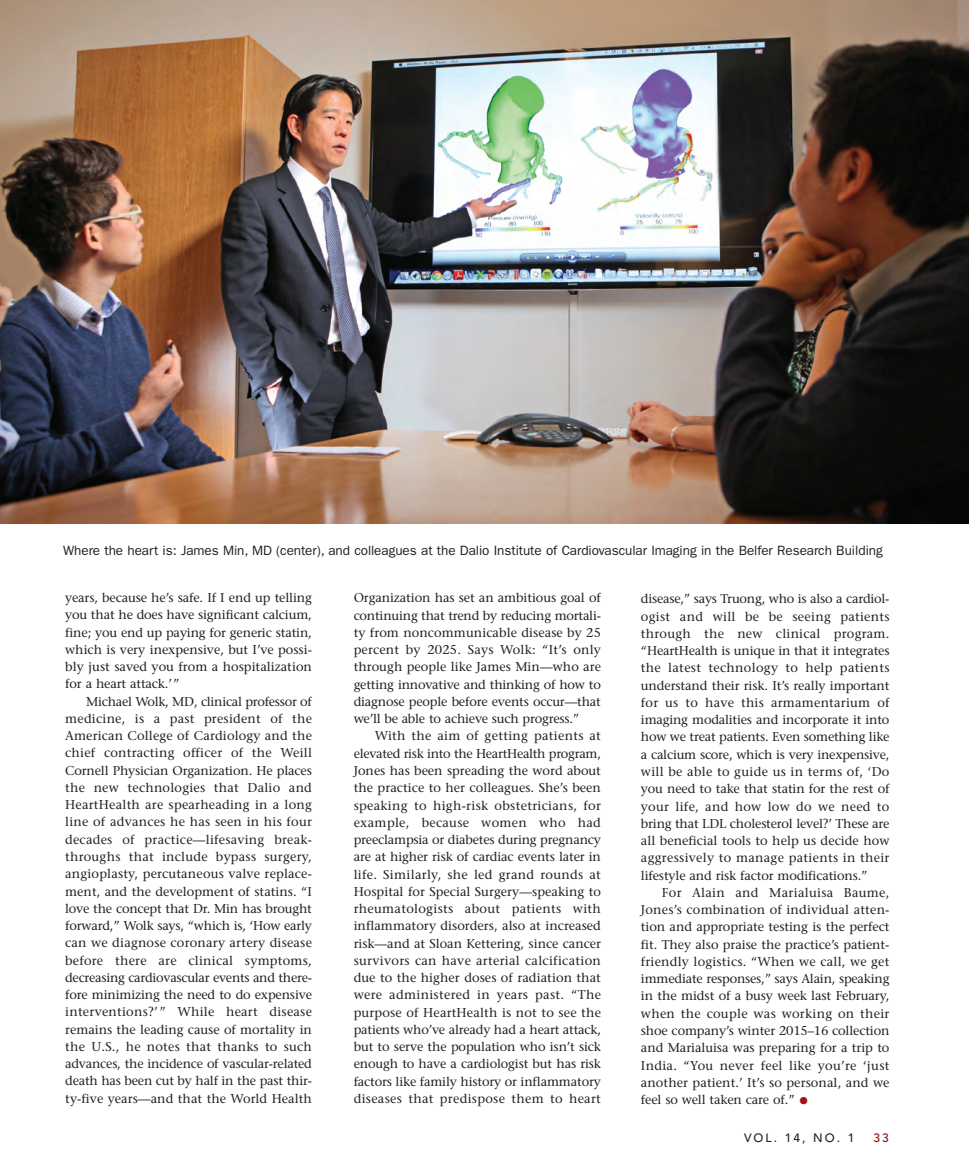
<style>
.page{position:relative;width:969px;height:1174px;background:#fff}
.page>*{position:absolute;margin:0;border:0;box-sizing:border-box;transform-origin:0 0}
.t1{font:13.5px "Franklin Gothic";letter-spacing:-.005em;color:#231f20}
.t2{font:12.75px "Stone Serif";color:#231f20}
.t3{font:12.75px "Stone Serif";letter-spacing:.025em;color:#231f20}
.t4{font:12.75px "Stone Serif";letter-spacing:-.02em;color:#231f20}
.t5{font:12.75px "Stone Serif";letter-spacing:-.025em;color:#231f20}
.t6{font:12.75px "Stone Serif";letter-spacing:.02em;color:#231f20}
.t7{font:500 12px "Avenir";letter-spacing:.165em;color:#231f20}
.t8{font:500 12px "Avenir";color:#910b0f}
.s1{font-size:21px;color:#a21217}
</style>
<div class="page">
<img style="left:0;top:0;width:969px;height:523px">
<p class="t1" style="left:63px;top:545px;width:821px">Where the heart is: James Min, MD (center), and colleagues at the Dalio Institute of Cardiovascular Imaging in the Belfer Research Building</p>
<p class="t2" style="left:65px;top:592px;width:248px">years, because he’s safe. If I end up telling</p>
<p class="t2" style="left:65px;top:609px;width:248px">you that he does have significant calcium,</p>
<p class="t2" style="left:65px;top:627px;width:248px">fine; you end up paying for generic statin,</p>
<p class="t2" style="left:65px;top:644px;width:248px">which is very inexpensive, but I’ve possi-</p>
<p class="t2" style="left:65px;top:661px;width:248px">bly just saved you from a hospitalization</p>
<p class="t2" style="left:65px;top:678px;width:116px">for a heart attack.’”</p>
<p class="t4" style="left:86px;top:696px;width:227px">Michael Wolk, MD, clinical professor of</p>
<p class="t2" style="left:65px;top:713px;width:248px">medicine, is a past president of the</p>
<p class="t2" style="left:65px;top:730px;width:248px">American College of Cardiology and the</p>
<p class="t2" style="left:65px;top:747px;width:248px">chief contracting officer of the Weill</p>
<p class="t2" style="left:65px;top:765px;width:248px">Cornell Physician Organization. He places</p>
<p class="t2" style="left:65px;top:782px;width:248px">the new technologies that Dalio and</p>
<p class="t2" style="left:65px;top:799px;width:248px">HeartHealth are spearheading in a long</p>
<p class="t2" style="left:65px;top:816px;width:248px">line of advances he has seen in his four</p>
<p class="t2" style="left:65px;top:834px;width:248px">decades of practice—lifesaving break-</p>
<p class="t2" style="left:65px;top:851px;width:248px">throughs that include bypass surgery,</p>
<p class="t2" style="left:65px;top:868px;width:248px">angioplasty, percutaneous valve replace-</p>
<p class="t2" style="left:65px;top:885px;width:248px">ment, and the development of statins. “I</p>
<p class="t2" style="left:65px;top:903px;width:248px">love the concept that Dr. Min has brought</p>
<p class="t2" style="left:65px;top:920px;width:248px">forward,” Wolk says, “which is, ‘How early</p>
<p class="t2" style="left:65px;top:937px;width:248px">can we diagnose coronary artery disease</p>
<p class="t2" style="left:65px;top:954px;width:248px">before there are clinical symptoms,</p>
<p class="t4" style="left:65px;top:972px;width:248px">decreasing cardiovascular events and there-</p>
<p class="t2" style="left:65px;top:989px;width:248px">fore minimizing the need to do expensive</p>
<p class="t2" style="left:65px;top:1006px;width:248px">interventions?’” While heart disease</p>
<p class="t2" style="left:65px;top:1023px;width:248px">remains the leading cause of mortality in</p>
<p class="t2" style="left:65px;top:1041px;width:248px">the U.S., he notes that thanks to such</p>
<p class="t2" style="left:65px;top:1058px;width:248px">advances, the incidence of vascular-related</p>
<p class="t2" style="left:65px;top:1075px;width:248px">death has been cut by half in the past thir-</p>
<p class="t2" style="left:65px;top:1092px;width:248px">ty-five years—and that the World Health</p>
<p class="t2" style="left:354px;top:593px;width:249px">Organization has set an ambitious goal of</p>
<p class="t2" style="left:354px;top:610px;width:249px">continuing that trend by reducing mortali-</p>
<p class="t2" style="left:354px;top:627px;width:249px">ty from noncommunicable disease by 25</p>
<p class="t2" style="left:354px;top:644px;width:249px">percent by 2025. Says Wolk: “It’s only</p>
<p class="t2" style="left:354px;top:662px;width:249px">through people like James Min—who are</p>
<p class="t2" style="left:354px;top:679px;width:249px">getting innovative and thinking of how to</p>
<p class="t2" style="left:354px;top:696px;width:249px">diagnose people before events occur—that</p>
<p class="t2" style="left:354px;top:713px;width:227px">we’ll be able to achieve such progress.”</p>
<p class="t3" style="left:375px;top:731px;width:228px">With the aim of getting patients at</p>
<p class="t5" style="left:354px;top:748px;width:249px">elevated risk into the HeartHealth program,</p>
<p class="t2" style="left:354px;top:765px;width:249px">Jones has been spreading the word about</p>
<p class="t2" style="left:354px;top:782px;width:249px">the practice to her colleagues. She’s been</p>
<p class="t3" style="left:354px;top:800px;width:249px">speaking to high-risk obstetricians, for</p>
<p class="t3" style="left:354px;top:817px;width:249px">example, because women who had</p>
<p class="t2" style="left:354px;top:834px;width:249px">preeclampsia or diabetes during pregnancy</p>
<p class="t2" style="left:354px;top:851px;width:249px">are at higher risk of cardiac events later in</p>
<p class="t3" style="left:354px;top:869px;width:249px">life. Similarly, she led grand rounds at</p>
<p class="t2" style="left:354px;top:886px;width:249px">Hospital for Special Surgery—speaking to</p>
<p class="t3" style="left:354px;top:903px;width:249px">rheumatologists about patients with</p>
<p class="t2" style="left:354px;top:920px;width:249px">inflammatory disorders, also at increased</p>
<p class="t2" style="left:354px;top:938px;width:249px">risk—and at Sloan Kettering, since cancer</p>
<p class="t3" style="left:354px;top:955px;width:249px">survivors can have arterial calcification</p>
<p class="t2" style="left:354px;top:972px;width:249px">due to the higher doses of radiation that</p>
<p class="t3" style="left:354px;top:989px;width:249px">were administered in years past. “The</p>
<p class="t2" style="left:354px;top:1007px;width:249px">purpose of HeartHealth is not to see the</p>
<p class="t2" style="left:354px;top:1024px;width:249px">patients who’ve already had a heart attack,</p>
<p class="t2" style="left:354px;top:1041px;width:249px">but to serve the population who isn’t sick</p>
<p class="t2" style="left:354px;top:1058px;width:249px">enough to have a cardiologist but has risk</p>
<p class="t2" style="left:354px;top:1076px;width:249px">factors like family history or inflammatory</p>
<p class="t3" style="left:354px;top:1093px;width:249px">diseases that predispose them to heart</p>
<p class="t2" style="left:641px;top:594px;width:250px">disease,” says Truong, who is also a cardiol-</p>
<p class="t3" style="left:641px;top:611px;width:250px">ogist and will be be seeing patients</p>
<p class="t2" style="left:641px;top:628px;width:250px">through the new clinical program.</p>
<p class="t2" style="left:641px;top:645px;width:250px">“HeartHealth is unique in that it integrates</p>
<p class="t3" style="left:641px;top:663px;width:250px">the latest technology to help patients</p>
<p class="t2" style="left:641px;top:680px;width:250px">understand their risk. It’s really important</p>
<p class="t2" style="left:641px;top:697px;width:250px">for us to have this armamentarium of</p>
<p class="t2" style="left:641px;top:714px;width:250px">imaging modalities and incorporate it into</p>
<p class="t2" style="left:641px;top:732px;width:250px">how we treat patients. Even something like</p>
<p class="t2" style="left:641px;top:749px;width:250px">a calcium score, which is very inexpensive,</p>
<p class="t3" style="left:641px;top:766px;width:250px">will be able to guide us in terms of, ‘Do</p>
<p class="t2" style="left:641px;top:783px;width:250px">you need to take that statin for the rest of</p>
<p class="t3" style="left:641px;top:801px;width:250px">your life, and how low do we need to</p>
<p class="t2" style="left:641px;top:818px;width:250px">bring that LDL cholesterol level?’ These are</p>
<p class="t2" style="left:641px;top:835px;width:250px">all beneficial tools to help us decide how</p>
<p class="t6" style="left:641px;top:852px;width:250px">aggressively to manage patients in their</p>
<p class="t2" style="left:641px;top:870px;width:228px">lifestyle and risk factor modifications.”</p>
<p class="t3" style="left:662px;top:887px;width:229px">For Alain and Marialuisa Baume,</p>
<p class="t2" style="left:641px;top:904px;width:250px">Jones’s combination of individual atten-</p>
<p class="t2" style="left:641px;top:921px;width:250px">tion and appropriate testing is the perfect</p>
<p class="t2" style="left:641px;top:939px;width:250px">fit. They also praise the practice’s patient-</p>
<p class="t2" style="left:641px;top:956px;width:250px">friendly logistics. “When we call, we get</p>
<p class="t2" style="left:641px;top:973px;width:250px">immediate responses,” says Alain, speaking</p>
<p class="t2" style="left:641px;top:990px;width:250px">in the midst of a busy week last February,</p>
<p class="t3" style="left:641px;top:1008px;width:250px">when the couple was working on their</p>
<p class="t2" style="left:641px;top:1025px;width:250px">shoe company’s winter 2015–16 collection</p>
<p class="t2" style="left:641px;top:1042px;width:250px">and Marialuisa was preparing for a trip to</p>
<p class="t3" style="left:641px;top:1059px;width:250px">India. “You never feel like you’re ‘just</p>
<p class="t2" style="left:641px;top:1077px;width:250px">another patient.’ It’s so personal, and we</p>
<p class="t2" style="left:641px;top:1094px;width:169px">feel so well taken care of.” <span class="s1">•</span></p>
<p class="t7" style="left:744px;top:1132px;width:112px">VOL. 14, NO. 1</p>
<p class="t8" style="left:873px;top:1132px;width:17px">33</p>
</div>
